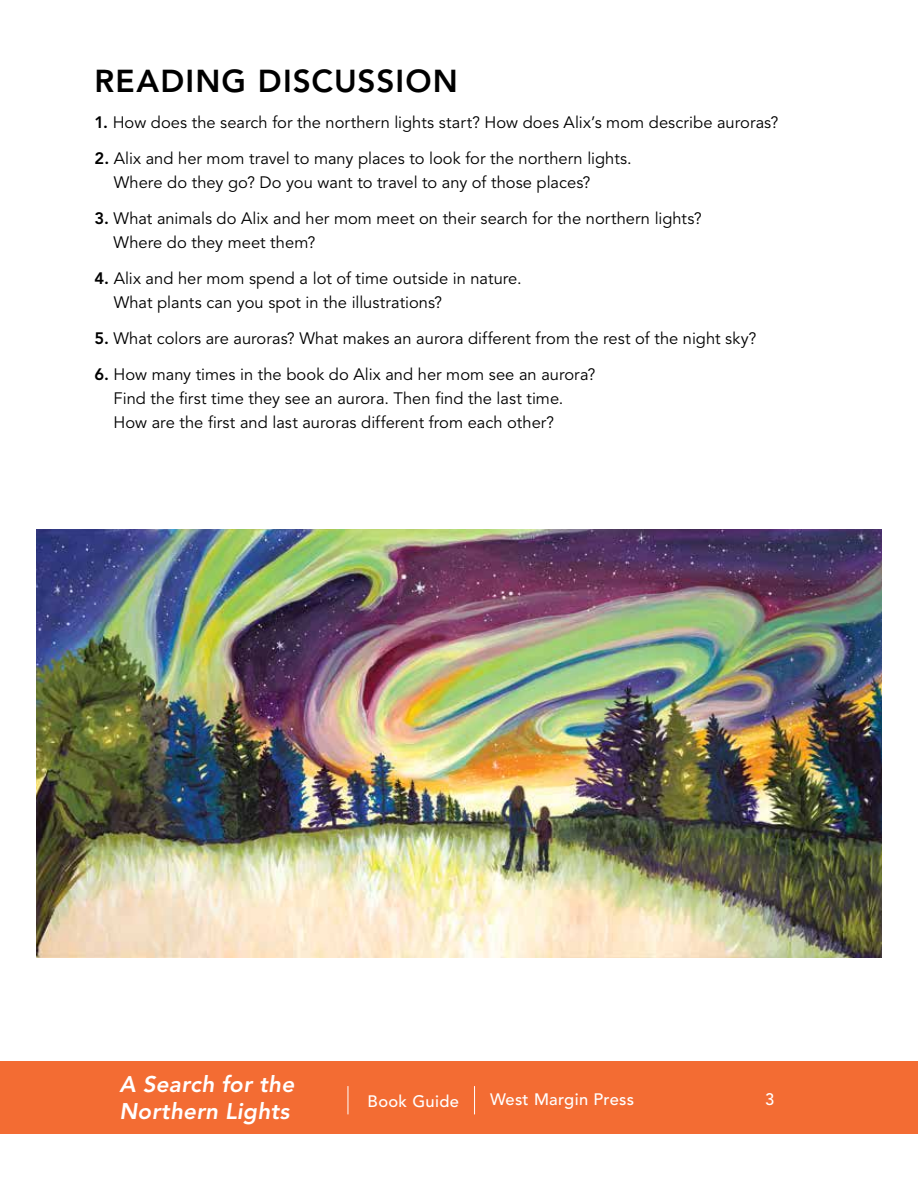
<style>
.page{position:relative;width:918px;height:1188px;background:#fff}
.page>*{position:absolute;margin:0;border:0;box-sizing:border-box;transform-origin:0 0}
.t1{font:800 31.5px "Avenir";letter-spacing:.035em;color:#000}
.t2{font:italic 800 22.5px/27px "Avenir";letter-spacing:.015em;color:#fff}
.t3{font:16.5px/24px "Avenir";color:#000}
.t4{font:500 16.5px "Avenir";letter-spacing:.02em;color:#fff}
.s1{font-weight:800}
</style>
<div class="page">
<div style="left:0;top:1062px;width:918px;height:72px;background:#f36c33"></div>
<svg style="left:348px;top:1086px;width:1px;height:28px"></svg>
<svg style="left:474px;top:1086px;width:1px;height:28px"></svg>
<img style="left:36px;top:529px;width:846px;height:428px">
<h1 class="t1" style="left:94px;top:62px;width:365px">READING DISCUSSION</h1>
<p class="t3" style="left:94px;top:110px;width:685px"><span class="s1">1.</span> How does the search for the northern lights start? How does Alix’s mom describe auroras?</p>
<p class="t3" style="left:114px;top:146px;width:520px;text-indent:-19px"><span class="s1">2.</span> Alix and her mom travel to many places to look for the northern lights.<br>Where do they go? Do you want to travel to any of those places?</p>
<p class="t3" style="left:114px;top:206px;width:590px;text-indent:-19px"><span class="s1">3.</span> What animals do Alix and her mom meet on their search for the northern lights?<br>Where do they meet them?</p>
<p class="t3" style="left:114px;top:266px;width:410px;text-indent:-19px"><span class="s1">4.</span> Alix and her mom spend a lot of time outside in nature.<br>What plants can you spot in the illustrations?</p>
<p class="t3" style="left:94px;top:326px;width:664px"><span class="s1">5.</span> What colors are auroras? What makes an aurora different from the rest of the night sky?</p>
<p class="t3" style="left:114px;top:362px;width:483px;text-indent:-19px"><span class="s1">6.</span> How many times in the book do Alix and her mom see an aurora?<br>Find the first time they see an aurora. Then find the last time.<br>How are the first and last auroras different from each other?</p>
<h2 class="t2" style="left:119px;top:1071px;width:176px">A Search for the<br>Northern Lights</h2>
<p class="t4" style="left:368px;top:1092px;width:93px">Book Guide</p>
<p class="t4" style="left:490px;top:1090px;width:146px">West Margin Press</p>
<p class="t4" style="left:765px;top:1090px;width:11px">3</p>
</div>
